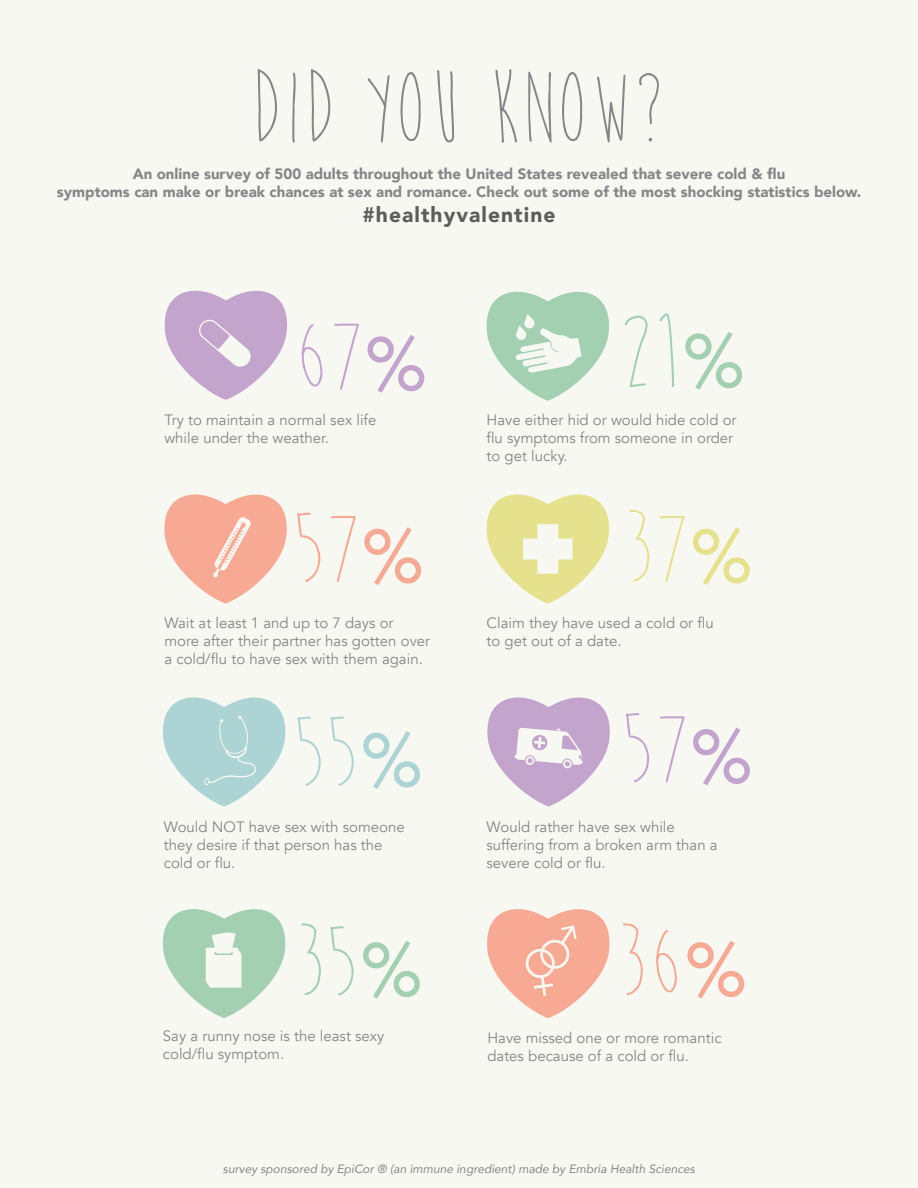
<style>
.page{position:relative;width:918px;height:1188px;background:#f8f8f2}
.page>*{position:absolute;margin:0;border:0;box-sizing:border-box;transform-origin:0 0}
.t1{font:105.3px "Moon Flower";color:#848689}
.t2{font:105.3px "Moon Flower";color:#a3d0b1}
.t3{font:105.3px "Moon Flower";color:#c3a4cd}
.t4{font:105.3px "Moon Flower";color:#f7a993}
.t5{font:105.3px "Moon Flower";color:#add4d4}
.t6{font:105.3px "Moon Flower";color:#e6e18d}
.t7{font:900 21px "Avenir";letter-spacing:.05em;color:#5d5d5d}
.t8{font:15px/18px "Avenir";color:#848689}
.t9{font:900 15px/18px "Avenir";color:#848689;text-align:center}
.t10{font:italic 12px "Avenir";color:#848689}
.s1{font-family:"Avenir";font-size:75px}
</style>
<div class="page">
<svg style="left:487px;top:697px;width:123px;height:110px"></svg>
<svg style="left:163px;top:697px;width:123px;height:110px"></svg>
<svg style="left:164px;top:494px;width:123px;height:110px"></svg>
<svg style="left:486px;top:291px;width:123px;height:110px"></svg>
<svg style="left:164px;top:290px;width:123px;height:110px"></svg>
<svg style="left:163px;top:909px;width:123px;height:109px"></svg>
<svg style="left:487px;top:909px;width:123px;height:109px"></svg>
<svg style="left:486px;top:494px;width:123px;height:110px"></svg>
<h1 class="t1" style="left:251px;top:54px;width:417px">DID YOU KNOW?</h1>
<p class="t9" style="left:57px;top:165px;width:806px">An online survey of 500 adults throughout the United States revealed that severe cold &amp; flu<br>symptoms can make or break chances at sex and romance. Check out some of the most shocking statistics below.</p>
<h2 class="t7" style="left:363px;top:197px;width:194px">#healthyvalentine</h2>
<h1 class="t3" style="left:295px;top:302px;width:134px">67<span class="s1">%</span></h1>
<p class="t8" style="left:164px;top:411px;width:213px">Try to maintain a normal sex life while under the weather.</p>
<h1 class="t4" style="left:294px;top:494px;width:132px">57<span class="s1">%</span></h1>
<p class="t8" style="left:164px;top:614px;width:267px">Wait at least 1 and up to 7 days or more after their partner has gotten over a cold/flu to have sex with them again.</p>
<h1 class="t5" style="left:294px;top:698px;width:130px">55<span class="s1">%</span></h1>
<p class="t8" style="left:164px;top:818px;width:242px">Would NOT have sex with someone they desire if that person has the cold or flu.</p>
<h1 class="t2" style="left:294px;top:908px;width:130px">35<span class="s1">%</span></h1>
<p class="t8" style="left:163px;top:1028px;width:223px">Say a runny nose is the least sexy cold/flu symptom.</p>
<h1 class="t2" style="left:618px;top:299px;width:128px">21<span class="s1">%</span></h1>
<p class="t8" style="left:487px;top:411px;width:251px">Have either hid or would hide cold or flu symptoms from someone in order to get lucky.</p>
<h1 class="t6" style="left:623px;top:494px;width:131px">37<span class="s1">%</span></h1>
<p class="t8" style="left:487px;top:614px;width:229px">Claim they have used a cold or flu to get out of a date.</p>
<h1 class="t3" style="left:623px;top:695px;width:132px">57<span class="s1">%</span></h1>
<p class="t8" style="left:487px;top:818px;width:233px">Would rather have sex while suffering from a broken arm than a severe cold or flu.</p>
<h1 class="t4" style="left:616px;top:908px;width:132px">36<span class="s1">%</span></h1>
<p class="t8" style="left:487px;top:1029px;width:236px">Have missed one or more romantic dates because of a cold or flu.</p>
<p class="t10" style="left:223px;top:1162px;width:474px">survey sponsored by EpiCor ® (an immune ingredient) made by Embria Health Sciences</p>
</div>
